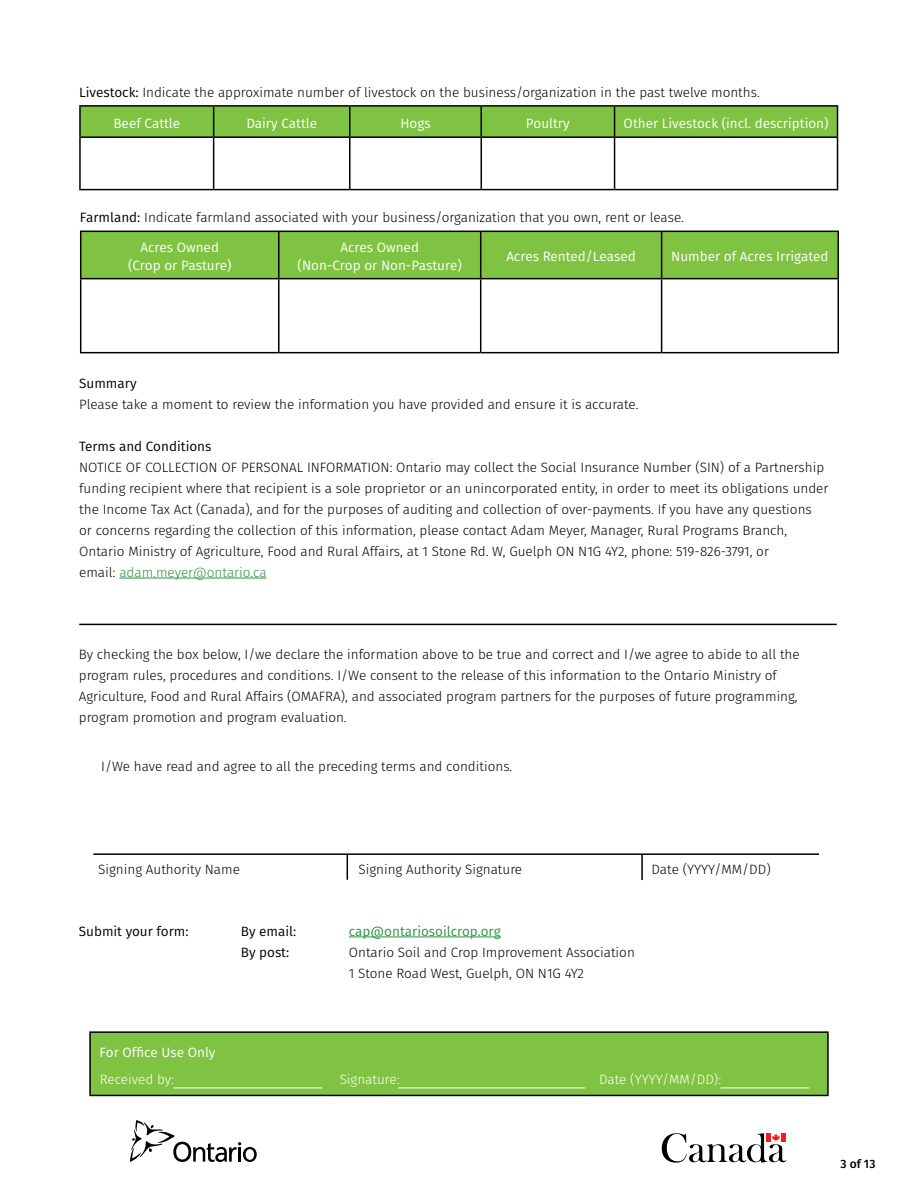
<style>
.page{position:relative;width:918px;height:1188px;background:#fff}
.page>*{position:absolute;margin:0;border:0;box-sizing:border-box;transform-origin:0 0}
.t1{font:300 13.5px/21px "Fira Sans";color:#000}
.t2{font:13.5px "Fira Sans";color:#fff}
.t3{font:13.5px "Fira Sans";color:#000}
.t4{font:300 13.5px "Fira Sans";color:#fff}
.t5{font:13.5px "Fira Sans";color:#2e9445}
.t6{font:500 12px "Fira Sans";color:#000}
.s1{font-weight:400}
.s2{color:#2e9445}
</style>
<div class="page">
<hr style="left:79px;top:105px;width:135px;height:2px;background:#000">
<hr style="left:79px;top:107px;width:2px;height:29px;background:#000">
<hr style="left:214px;top:105px;width:136px;height:2px;background:#000">
<hr style="left:350px;top:105px;width:131px;height:2px;background:#000">
<hr style="left:481px;top:105px;width:134px;height:2px;background:#000">
<hr style="left:615px;top:105px;width:223px;height:2px;background:#000">
<div style="left:80px;top:106px;width:758px;height:30px;background:#80c343"></div>
<hr style="left:79px;top:136px;width:135px;height:2px;background:#000">
<hr style="left:79px;top:138px;width:2px;height:51px;background:#000">
<hr style="left:214px;top:136px;width:136px;height:2px;background:#000">
<hr style="left:213px;top:138px;width:1px;height:51px;background:#000">
<hr style="left:350px;top:136px;width:131px;height:2px;background:#000">
<hr style="left:349px;top:138px;width:2px;height:51px;background:#000">
<hr style="left:481px;top:136px;width:134px;height:2px;background:#000">
<hr style="left:481px;top:138px;width:1px;height:51px;background:#000">
<hr style="left:615px;top:136px;width:223px;height:2px;background:#000">
<hr style="left:614px;top:138px;width:1px;height:51px;background:#000">
<hr style="left:837px;top:138px;width:1px;height:51px;background:#000">
<hr style="left:79px;top:189px;width:135px;height:1px;background:#000">
<hr style="left:214px;top:189px;width:136px;height:1px;background:#000">
<hr style="left:350px;top:189px;width:131px;height:1px;background:#000">
<hr style="left:481px;top:189px;width:134px;height:1px;background:#000">
<hr style="left:615px;top:189px;width:223px;height:1px;background:#000">
<div style="left:81px;top:232px;width:757px;height:46px;background:#80c343"></div>
<hr style="left:80px;top:231px;width:199px;height:1px;background:#000">
<hr style="left:80px;top:232px;width:1px;height:46px;background:#000">
<hr style="left:279px;top:231px;width:202px;height:1px;background:#000">
<hr style="left:278px;top:232px;width:2px;height:46px;background:#000">
<hr style="left:481px;top:231px;width:181px;height:1px;background:#000">
<hr style="left:480px;top:232px;width:1px;height:46px;background:#000">
<hr style="left:662px;top:231px;width:177px;height:1px;background:#000">
<hr style="left:661px;top:232px;width:1px;height:46px;background:#000">
<hr style="left:838px;top:232px;width:1px;height:46px;background:#000">
<hr style="left:80px;top:278px;width:199px;height:1px;background:#000">
<hr style="left:80px;top:279px;width:1px;height:73px;background:#000">
<hr style="left:279px;top:278px;width:202px;height:1px;background:#000">
<hr style="left:278px;top:279px;width:2px;height:73px;background:#000">
<hr style="left:481px;top:278px;width:181px;height:1px;background:#000">
<hr style="left:480px;top:279px;width:1px;height:73px;background:#000">
<hr style="left:662px;top:278px;width:177px;height:1px;background:#000">
<hr style="left:661px;top:279px;width:1px;height:73px;background:#000">
<hr style="left:838px;top:279px;width:1px;height:73px;background:#000">
<hr style="left:80px;top:352px;width:199px;height:1px;background:#000">
<hr style="left:279px;top:352px;width:202px;height:1px;background:#000">
<hr style="left:481px;top:352px;width:181px;height:1px;background:#000">
<hr style="left:662px;top:352px;width:177px;height:1px;background:#000">
<hr style="left:119px;top:578px;width:148px;height:1px;background:#2e9445">
<hr style="left:79px;top:624px;width:758px;height:1px;background:#000">
<hr style="left:93px;top:853px;width:726px;height:2px;background:#000">
<svg style="left:347px;top:855px;width:1px;height:25px"></svg>
<hr style="left:641px;top:854px;width:2px;height:26px;background:#000">
<hr style="left:349px;top:937px;width:152px;height:1px;background:#2e9445">
<svg style="left:130px;top:1120px;width:127px;height:42px"></svg>
<svg style="left:662px;top:1133px;width:124px;height:30px"></svg>
<div style="left:90px;top:1032px;width:738px;height:63px;background:#80c343"></div>
<hr style="left:89px;top:1031px;width:740px;height:2px;background:#000">
<hr style="left:89px;top:1033px;width:2px;height:62px;background:#000">
<hr style="left:827px;top:1033px;width:2px;height:62px;background:#000">
<hr style="left:89px;top:1095px;width:740px;height:1px;background:#000">
<hr style="left:173px;top:1088px;width:149px;height:1px;background:#fff">
<hr style="left:398px;top:1088px;width:187px;height:1px;background:#fff">
<hr style="left:720px;top:1088px;width:89px;height:1px;background:#fff">
<p class="t1" style="left:79px;top:82px;width:682px"><span class="s1">Livestock:</span> Indicate the approximate number of livestock on the business/organization in the past twelve months.</p>
<p class="t2" style="left:113px;top:114px;width:68px">Beef Cattle</p>
<p class="t2" style="left:246px;top:114px;width:72px">Dairy Cattle</p>
<p class="t2" style="left:400px;top:114px;width:32px">Hogs</p>
<p class="t2" style="left:526px;top:114px;width:45px">Poultry</p>
<p class="t2" style="left:624px;top:114px;width:207px">Other Livestock (incl. description)</p>
<p class="t1" style="left:80px;top:207px;width:605px"><span class="s1">Farmland:</span> Indicate farmland associated with your business/organization that you own, rent or lease.</p>
<p class="t2" style="left:140px;top:238px;width:80px">Acres Owned</p>
<p class="t2" style="left:128px;top:256px;width:105px">(Crop or Pasture)</p>
<p class="t2" style="left:340px;top:238px;width:80px">Acres Owned</p>
<p class="t2" style="left:298px;top:256px;width:166px">(Non-Crop or Non-Pasture)</p>
<p class="t2" style="left:506px;top:247px;width:131px">Acres Rented/Leased</p>
<p class="t2" style="left:671px;top:247px;width:159px">Number of Acres Irrigated</p>
<p class="t3" style="left:79px;top:373px;width:59px">Summary</p>
<p class="t1" style="left:79px;top:393px;width:561px">Please take a moment to review the information you have provided and ensure it is accurate.</p>
<p class="t3" style="left:79px;top:436px;width:134px">Terms and Conditions</p>
<p class="t1" style="left:79px;top:456px;width:751px">NOTICE OF COLLECTION OF PERSONAL INFORMATION: Ontario may collect the Social Insurance Number (SIN) of a Partnership funding recipient where that recipient is a sole proprietor or an unincorporated entity, in order to meet its obligations under the Income Tax Act (Canada), and for the purposes of auditing and collection of over-payments. If you have any questions<br>or concerns regarding the collection of this information, please contact Adam Meyer, Manager, Rural Programs Branch, Ontario Ministry of Agriculture, Food and Rural Affairs, at 1 Stone Rd. W, Guelph ON N1G 4Y2, phone: 519-826-3791, or<br>email: <span class="s2">adam.meyer@ontario.ca</span></p>
<p class="t1" style="left:79px;top:644px;width:722px">By checking the box below, I/we declare the information above to be true and correct and I/we agree to abide to all the program rules, procedures and conditions. I/We consent to the release of this information to the Ontario Ministry of Agriculture, Food and Rural Affairs (OMAFRA), and associated program partners for the purposes of future programming, program promotion and program evaluation.</p>
<p class="t1" style="left:101px;top:756px;width:413px">I/We have read and agree to all the preceding terms and conditions.</p>
<p class="t1" style="left:98px;top:858px;width:143px">Signing Authority Name</p>
<p class="t1" style="left:358px;top:859px;width:165px">Signing Authority Signature</p>
<p class="t1" style="left:652px;top:859px;width:121px">Date (YYYY/MM/DD)</p>
<p class="t3" style="left:79px;top:921px;width:111px">Submit your form:</p>
<p class="t3" style="left:241px;top:921px;width:57px">By email:</p>
<p class="t5" style="left:349px;top:921px;width:153px">cap@ontariosoilcrop.org</p>
<p class="t3" style="left:241px;top:942px;width:50px">By post:</p>
<p class="t1" style="left:349px;top:941px;width:288px">Ontario Soil and Crop Improvement Association</p>
<p class="t1" style="left:349px;top:962px;width:237px">1 Stone Road West, Guelph, ON N1G 4Y2</p>
<p class="t2" style="left:100px;top:1042px;width:117px">For Office Use Only</p>
<p class="t4" style="left:100px;top:1069px;width:76px">Received by:</p>
<p class="t4" style="left:340px;top:1069px;width:61px">Signature:</p>
<p class="t4" style="left:599px;top:1069px;width:123px">Date (YYYY/MM/DD):</p>
<p class="t6" style="left:841px;top:1155px;width:36px">3 of 13</p>
</div>
